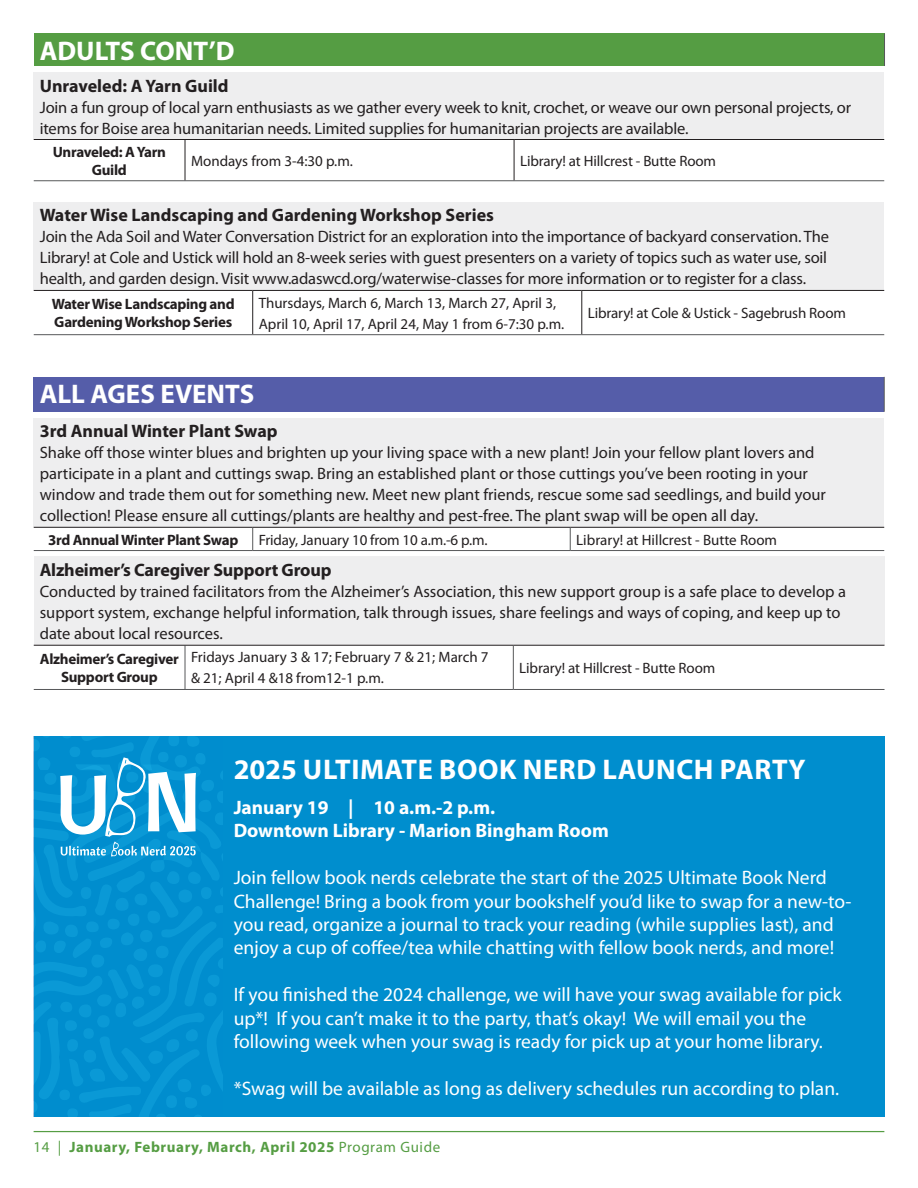
<style>
.page{position:relative;width:918px;height:1188px;background:#fff}
.page>*{position:absolute;margin:0;border:0;box-sizing:border-box;transform-origin:0 0}
.t1{font:700 28.5px "Myriad Pro";letter-spacing:.02em;color:#fff}
.Table_-_Section_1_Title{font:700 27px "Myriad Pro";color:#fff}
.Table_-_Section_2_Title{font:19.5px/23.4px "Myriad Pro";color:#fff}
.Table_-_Section_2_Title-2{font:700 19.5px/23.4px "Myriad Pro";color:#fff}
.Table_-_Section_2_Title-3{font:700 18px "Myriad Pro";color:#231f20}
.Table_-_Copy{font:16.5px/21px "Myriad Pro";color:#231f20}
.Table_-_Copy-2{font:15px/21px "Myriad Pro";letter-spacing:-.005em;color:#231f20}
.Table_-_Program_Name{font:700 15px/18px "Myriad Pro";letter-spacing:-.02em;color:#231f20;text-align:center}
.t2{font:700 15px "Myriad Pro";letter-spacing:.04em;color:#559d43}
.s1{font-weight:400}
</style>
<div class="page">
<hr style="left:34px;top:1131px;width:850px;height:1px;background:#559d43">
<div style="left:203px;top:737px;width:681px;height:380px;background:#008ece"></div>
<div style="left:34px;top:34px;width:851px;height:32px;background:#559d43"></div>
<hr style="left:884px;top:34px;width:1px;height:32px;background:#57585a">
<div style="left:34px;top:72px;width:850px;height:68px;background:#eeeeef"></div>
<hr style="left:185px;top:140px;width:1px;height:41px;background:#231f20">
<hr style="left:514px;top:140px;width:1px;height:41px;background:#231f20">
<hr style="left:34px;top:180px;width:151px;height:1px;background:#57585a">
<hr style="left:185px;top:180px;width:329px;height:1px;background:#57585a">
<hr style="left:514px;top:180px;width:370px;height:1px;background:#57585a">
<hr style="left:34px;top:139px;width:151px;height:1px;background:#231f20">
<hr style="left:185px;top:139px;width:329px;height:1px;background:#231f20">
<hr style="left:514px;top:139px;width:370px;height:1px;background:#231f20">
<div style="left:34px;top:202px;width:850px;height:88px;background:#eeeeef"></div>
<hr style="left:252px;top:291px;width:1px;height:43px;background:#231f20">
<hr style="left:582px;top:291px;width:1px;height:43px;background:#231f20">
<hr style="left:34px;top:334px;width:219px;height:1px;background:#57585a">
<hr style="left:253px;top:334px;width:329px;height:1px;background:#57585a">
<hr style="left:582px;top:334px;width:302px;height:1px;background:#57585a">
<hr style="left:34px;top:290px;width:219px;height:1px;background:#231f20">
<hr style="left:253px;top:290px;width:329px;height:1px;background:#231f20">
<hr style="left:582px;top:290px;width:302px;height:1px;background:#231f20">
<div style="left:34px;top:377px;width:850px;height:35px;background:#555da9"></div>
<hr style="left:884px;top:377px;width:1px;height:35px;background:#57585a">
<div style="left:34px;top:418px;width:850px;height:109px;background:#eeeeef"></div>
<svg style="left:34px;top:528px;width:537px;height:23px"></svg>
<hr style="left:253px;top:550px;width:317px;height:1px;background:#57585a">
<hr style="left:570px;top:550px;width:314px;height:1px;background:#57585a">
<hr style="left:34px;top:527px;width:219px;height:1px;background:#231f20">
<hr style="left:253px;top:527px;width:317px;height:1px;background:#231f20">
<hr style="left:570px;top:527px;width:314px;height:1px;background:#231f20">
<div style="left:34px;top:557px;width:851px;height:88px;background:#eeeeef"></div>
<hr style="left:34px;top:689px;width:151px;height:1px;background:#57585a">
<hr style="left:185px;top:689px;width:328px;height:1px;background:#57585a">
<hr style="left:513px;top:689px;width:372px;height:1px;background:#57585a">
<hr style="left:185px;top:646px;width:1px;height:43px;background:#57585a">
<hr style="left:513px;top:646px;width:1px;height:43px;background:#57585a">
<hr style="left:34px;top:645px;width:151px;height:1px;background:#231f20">
<hr style="left:185px;top:645px;width:328px;height:1px;background:#231f20">
<hr style="left:513px;top:645px;width:372px;height:1px;background:#231f20">
<svg style="left:34px;top:737px;width:188px;height:380px"></svg>
<p class="Table_-_Section_1_Title" style="left:40px;top:33px;width:196px">ADULTS CONT’D</p>
<p class="Table_-_Section_2_Title-3" style="left:40px;top:74px;width:190px">Unraveled: A Yarn Guild</p>
<p class="Table_-_Copy" style="left:40px;top:96px;width:813px">Join a fun group of local yarn enthusiasts as we gather every week to knit, crochet, or weave our own personal projects, or items for Boise area humanitarian needs. Limited supplies for humanitarian projects are available.</p>
<p class="Table_-_Program_Name" style="left:53px;top:142px;width:115px">Unraveled: A Yarn<br>Guild</p>
<p class="Table_-_Copy-2" style="left:191px;top:150px;width:163px">Mondays from 3-4:30 p.m.</p>
<p class="Table_-_Copy-2" style="left:520px;top:150px;width:197px">Library! at Hillcrest - Butte Room</p>
<p class="Table_-_Section_2_Title-3" style="left:40px;top:204px;width:456px">Water Wise Landscaping and Gardening Workshop Series</p>
<p class="Table_-_Copy" style="left:40px;top:226px;width:791px;text-align:justify">Join the Ada Soil and Water Conversation District for an exploration into the importance of backyard conservation. The Library! at Cole and Ustick will hold an 8-week series with guest presenters on a variety of topics such as water use, soil health, and garden design. Visit www.adaswcd.org/waterwise-classes for more information or to register for a class.</p>
<p class="Table_-_Program_Name" style="left:52px;top:295px;width:184px;text-align:left">Water Wise Landscaping and<br>Gardening Workshop Series</p>
<p class="Table_-_Copy-2" style="left:259px;top:292px;width:307px">Thursdays, March 6, March 13, March 27, April 3,<br>April 10, April 17, April 24, May 1 from 6-7:30 p.m.</p>
<p class="Table_-_Copy-2" style="left:588px;top:302px;width:260px">Library! at Cole &amp; Ustick - Sagebrush Room</p>
<p class="Table_-_Section_1_Title" style="left:40px;top:376px;width:216px">ALL AGES EVENTS</p>
<p class="Table_-_Section_2_Title-3" style="left:40px;top:419px;width:239px">3rd Annual Winter Plant Swap</p>
<p class="Table_-_Copy" style="left:40px;top:442px;width:788px">Shake off those winter blues and brighten up your living space with a new plant! Join your fellow plant lovers and participate in a plant and cuttings swap. Bring an established plant or those cuttings you’ve been rooting in your window and trade them out for something new. Meet new plant friends, rescue some sad seedlings, and build your collection! Please ensure all cuttings/plants are healthy and pest-free. The plant swap will be open all day.</p>
<p class="Table_-_Program_Name" style="left:48px;top:530px;width:192px">3rd Annual Winter Plant Swap</p>
<p class="Table_-_Copy-2" style="left:259px;top:529px;width:230px">Friday, January 10 from 10 a.m.-6 p.m.</p>
<p class="Table_-_Copy-2" style="left:576px;top:529px;width:202px">Library! at Hillcrest - Butte Room</p>
<p class="Table_-_Section_2_Title-3" style="left:40px;top:558px;width:293px">Alzheimer’s Caregiver Support Group</p>
<p class="Table_-_Copy" style="left:40px;top:581px;width:808px">Conducted by trained facilitators from the Alzheimer’s Association, this new support group is a safe place to develop a support system, exchange helpful information, talk through issues, share feelings and ways of coping, and keep up to date about local resources.</p>
<p class="Table_-_Program_Name" style="left:40px;top:649px;width:140px">Alzheimer’s Caregiver<br>Support Group</p>
<p class="Table_-_Copy-2" style="left:191px;top:647px;width:299px">Fridays January 3 &amp; 17; February 7 &amp; 21; March 7 &amp; 21; April 4 &amp;18 from12-1 p.m.</p>
<p class="Table_-_Copy-2" style="left:519px;top:657px;width:197px">Library! at Hillcrest - Butte Room</p>
<p class="t1" style="left:234px;top:751px;width:573px">2025 ULTIMATE BOOK NERD LAUNCH PARTY</p>
<p class="Table_-_Section_2_Title-2" style="left:234px;top:795px;width:377px">January 19 | 10 a.m.-2 p.m.<br>Downtown Library - Marion Bingham Room</p>
<p class="Table_-_Section_2_Title" style="left:234px;top:866px;width:619px">Join fellow book nerds celebrate the start of the 2025 Ultimate Book Nerd Challenge! Bring a book from your bookshelf you’d like to swap for a new-to&shy;you read, organize a journal to track your reading (while supplies last), and enjoy a cup of coffee/tea while chatting with fellow book nerds, and more!</p>
<p class="Table_-_Section_2_Title" style="left:234px;top:983px;width:610px">If you finished the 2024 challenge, we will have your swag available for pick up*! If you can’t make it to the party, that’s okay! We will email you the following week when your swag is ready for pick up at your home library.</p>
<p class="Table_-_Section_2_Title" style="left:234px;top:1076px;width:607px">*Swag will be available as long as delivery schedules run according to plan.</p>
<p class="t2" style="left:34px;top:1138px;width:408px"><span class="s1">14 |</span> January, February, March, April 2025 <span class="s1">Program Guide</span></p>
</div>
